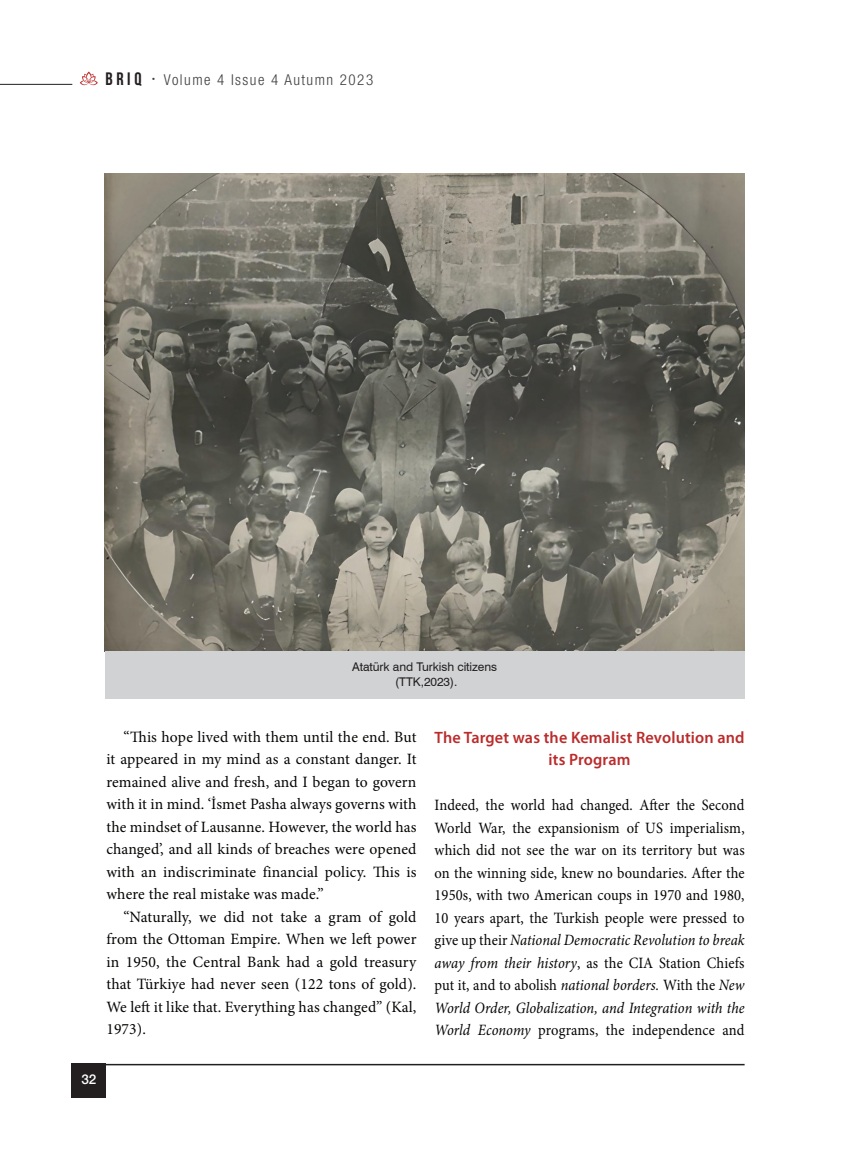
<style>
.page{position:relative;width:851px;height:1149px;background:#fff}
.page>*{position:absolute;margin:0;border:0;box-sizing:border-box;transform-origin:0 0}
.t1{font:600 16.5px/22.5px "Myriad Pro";letter-spacing:.01em;color:#bc2b2b;text-align:center}
.t2{font:15.75px/22.5px "Minion Pro";letter-spacing:.005em;color:#040503;text-align:justify}
.t3{font:15.75px/22.5px "Minion Pro";letter-spacing:.005em;color:#040503;text-align:justify;scale:.92 1}
.t4{font:300 condensed 15px "Helvetica Neue LT Com";letter-spacing:.1em;color:#3e3e3f}
.t5{font:500 13.5px "Helvetica Neue LT Pro";color:#fff}
.t6{font:12px/15px "Swiss 721 BT";letter-spacing:-.005em;color:#231f20;text-align:center}
.s1{font-family:"Bebas Neue";font-weight:700;font-stretch:normal;font-size:18px;color:#231f20}
.s2{font-style:italic}
</style>
<div class="page">
<hr style="left:72px;top:1063px;width:672px;height:1px;background:#231f20">
<hr style="left:0;top:84px;width:72px;height:1px;background:#231f20">
<svg style="left:80px;top:71px;width:18px;height:14px"></svg>
<div style="left:72px;top:1063px;width:34px;height:34px;background:#231f20"></div>
<img style="left:105px;top:174px;width:639px;height:477px">
<div style="left:105px;top:651px;width:639px;height:48px;background:#d1d2d4"></div>
<p class="t4" style="left:105px;top:71px;width:269px"><span class="s1">BRIq</span> <sup>•</sup> Volume 4 Issue 4 Autumn 2023</p>
<p class="t6" style="left:352px;top:658px;width:146px">Atatürk and Turkish citizens (TTK,2023).</p>
<p class="t2" style="left:106px;top:725px;width:311px;text-indent:17px">“This hope lived with them until the end. But it appeared in my mind as a constant danger. It remained alive and fresh, and I began to govern with it in mind. ‘İsmet Pasha always governs with the mindset of Lausanne. However, the world has changed’, and all kinds of breaches were opened with an indiscriminate financial policy. This is where the real mistake was made.”</p>
<p class="t2" style="left:106px;top:905px;width:311px;text-indent:17px">“Naturally, we did not take a gram of gold from the Ottoman Empire. When we left power in 1950, the Central Bank had a gold treasury that Türkiye had never seen (122 tons of gold).<br>We left it like that. Everything has changed” (Kal, 1973).</p>
<p class="t5" style="left:81px;top:1070px;width:17px">32</p>
<p class="t1" style="left:434px;top:725px;width:311px">The Target was the Kemalist Revolution and its Program</p>
<p class="t3" style="left:434px;top:793px;width:338px">Indeed, the world had changed. After the Second World War, the expansionism of US imperialism, which did not see the war on its territory but was on the winning side, knew no boundaries. After the 1950s, with two American coups in 1970 and 1980, 10 years apart, the Turkish people were pressed to give up their <span class="s2">National Democratic Revolution to break away from their history</span>, as the CIA Station Chiefs put it, and to abolish <span class="s2">national borders.</span> With the <span class="s2">New World Order, Globalization, and Integration with the World Economy</span> programs, the independence and</p>
</div>
